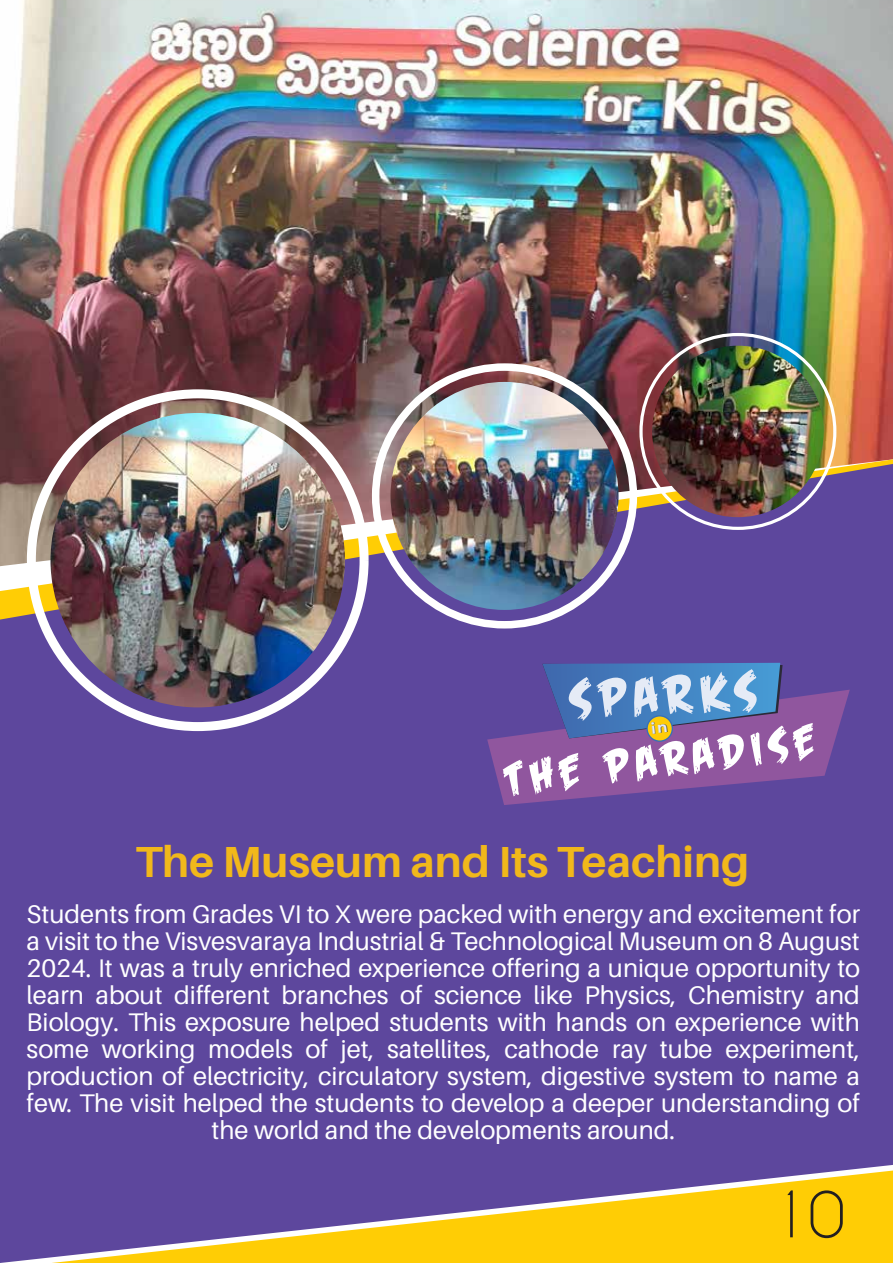
<style>
.page{position:relative;width:893px;height:1263px;background:#fff}
.page>*{position:absolute;margin:0;border:0;box-sizing:border-box;transform-origin:0 0}
.t1{font:60px "Caviar Dreams";color:#231f20}
.t2{font:51.3px "Feastof Flesh BB";color:#e5ebf6}
.t3{font:45.15px "Feastof Flesh BB";color:#fff}
.t4{font:700 43.5px "Aileron";color:#f1b81b}
.t5{font:25.5px/27px "Aileron";color:#fff;text-align:center}
</style>
<div class="page">
<img style="left:0;top:0;width:893px;height:459px">
<div style="left:0;top:464px;width:893px;height:701px;background:#5d479d"></div>
<div style="left:0;top:1165px;width:892px;height:98px;background:#5d479d"></div>
<svg style="left:51px;top:1170px;width:842px;height:93px;background:#b79457"></svg>
<div style="left:27px;top:389px;width:342px;height:342px;border:9px solid #fff;border-radius:50%"></div>
<img style="left:51px;top:413px;width:294px;height:294px;border-radius:147px">
<div style="left:372px;top:363px;width:265px;height:265px;border:8px solid #fff;border-radius:50%"></div>
<img style="left:390px;top:382px;width:228px;height:228px;border-radius:114px">
<img style="left:652px;top:346px;width:172px;height:171px;border-radius:86px">
<svg style="left:487px;top:663px;width:363px;height:142px;background:#6d5da4"></svg>
<h2 class="t2" style="left:566px;top:668px;width:191px;rotate:-3deg">SPARKS</h2>
<h3 class="t3" style="left:500px;top:751px;width:315px;rotate:-7deg">THE PARADISE</h3>
<h3 class="t4" style="left:135px;top:838px;width:615px">The Museum and Its Teaching</h3>
<p class="t5" style="left:27px;top:900px;width:835px">Students from Grades VI to X were packed with energy and excitement for a visit to the Visvesvaraya Industrial &amp; Technological Museum on 8 August 2024. It was a truly enriched experience offering a unique opportunity to learn about different branches of science like Physics, Chemistry and Biology. This exposure helped students with hands on experience with some working models of jet, satellites, cathode ray tube experiment, production of electricity, circulatory system, digestive system to name a few. The visit helped the students to develop a deeper understanding of the world and the developments around.</p>
<h1 class="t1" style="left:772px;top:1178px;width:75px">10</h1>
</div>
